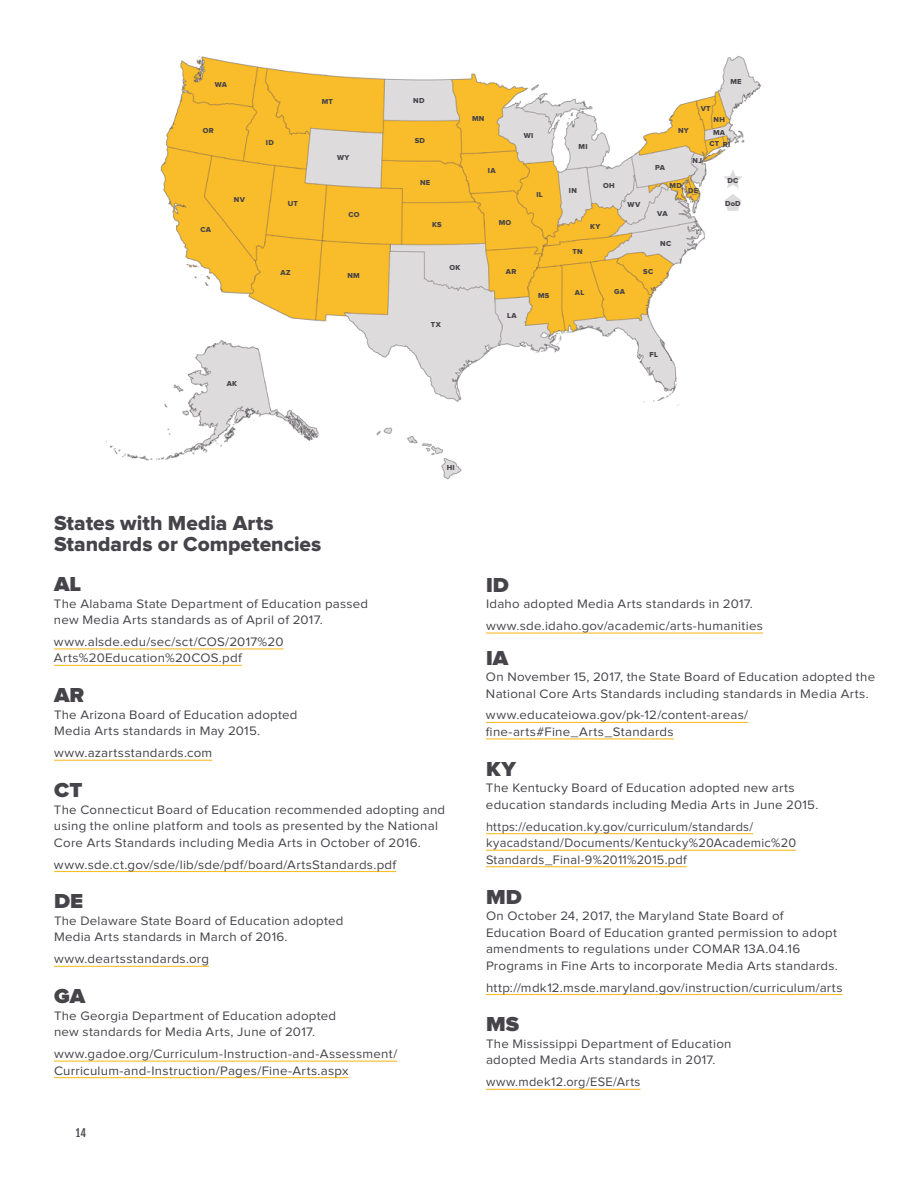
<style>
.page{position:relative;width:918px;height:1188px;background:#fff}
.page>*{position:absolute;margin:0;border:0;box-sizing:border-box;transform-origin:0 0}
.t1{font:21px/21px "Proxima Nova Extrabld";color:#46444a}
.t2{font:900 21px "Proxima Nova";letter-spacing:.005em;color:#46444a;scale:1.04 1}
.t3{font:12.75px/16.5px "Proxima Nova";letter-spacing:.02em;color:#46444a;scale:1.04 1}
.t4{font:12.75px/16.5px "Proxima Nova";letter-spacing:.02em;color:#46444a}
.t5{font:10.5px "Fjalla One";color:#46444a}
.t6{font:7.5px/12.9px "Proxima Nova Extrabld";letter-spacing:.03em;color:#46444a}
</style>
<div class="page">
<hr style="left:54px;top:648px;width:230px;height:1px;background:#fabd2d">
<hr style="left:54px;top:665px;width:188px;height:1px;background:#fabd2d">
<hr style="left:54px;top:760px;width:158px;height:1px;background:#fabd2d">
<hr style="left:54px;top:871px;width:342px;height:1px;background:#fabd2d">
<hr style="left:54px;top:966px;width:155px;height:1px;background:#fabd2d">
<hr style="left:54px;top:1061px;width:343px;height:1px;background:#fabd2d">
<hr style="left:54px;top:1077px;width:295px;height:1px;background:#fabd2d">
<hr style="left:486px;top:632px;width:277px;height:2px;background:#fabd2d">
<hr style="left:486px;top:722px;width:262px;height:1px;background:#fabd2d">
<hr style="left:486px;top:738px;width:188px;height:1px;background:#fabd2d">
<hr style="left:486px;top:833px;width:267px;height:1px;background:#fabd2d">
<hr style="left:486px;top:850px;width:310px;height:1px;background:#fabd2d">
<hr style="left:486px;top:866px;width:201px;height:1px;background:#fabd2d">
<hr style="left:486px;top:994px;width:357px;height:1px;background:#fabd2d">
<hr style="left:486px;top:1089px;width:155px;height:1px;background:#fabd2d">
<img style="left:105px;top:55px;width:656px;height:425px">
<svg style="left:723px;top:169px;width:19px;height:19px"></svg>
<svg style="left:724px;top:194px;width:17px;height:17px"></svg>
<p class="t6" style="left:215px;top:79px;width:14px">WA</p>
<p class="t6" style="left:730px;top:76px;width:13px">ME</p>
<p class="t6" style="left:322px;top:95px;width:13px">MT</p>
<p class="t6" style="left:413px;top:94px;width:13px">ND</p>
<p class="t6" style="left:701px;top:103px;width:11px">VT</p>
<p class="t6" style="left:203px;top:124px;width:12px">OR</p>
<p class="t6" style="left:234px;top:194px;width:12px">NV</p>
<p class="t6" style="left:266px;top:137px;width:9px">ID</p>
<p class="t6" style="left:288px;top:197px;width:12px">UT</p>
<p class="t6" style="left:337px;top:151px;width:14px">WY</p>
<p class="t6" style="left:415px;top:134px;width:12px">SD</p>
<p class="t6" style="left:420px;top:177px;width:12px">NE</p>
<p class="t6" style="left:472px;top:112px;width:14px">MN</p>
<p class="t6" style="left:488px;top:165px;width:9px">IA</p>
<p class="t6" style="left:524px;top:129px;width:11px">WI</p>
<p class="t6" style="left:537px;top:188px;width:8px">IL</p>
<p class="t6" style="left:579px;top:141px;width:11px">MI</p>
<p class="t6" style="left:569px;top:184px;width:9px">IN</p>
<p class="t6" style="left:603px;top:179px;width:13px">OH</p>
<p class="t6" style="left:628px;top:198px;width:14px">WV</p>
<p class="t6" style="left:678px;top:124px;width:12px">NY</p>
<p class="t6" style="left:655px;top:162px;width:11px">PA</p>
<p class="t6" style="left:693px;top:154px;width:11px">NJ</p>
<p class="t6" style="left:670px;top:179px;width:14px">MD</p>
<p class="t6" style="left:688px;top:184px;width:12px">DE</p>
<p class="t6" style="left:713px;top:113px;width:14px">NH<br>MA</p>
<p class="t6" style="left:709px;top:138px;width:22px">CT RI</p>
<p class="t6" style="left:727px;top:174px;width:12px">DC</p>
<p class="t6" style="left:725px;top:198px;width:17px">DoD</p>
<p class="t6" style="left:200px;top:223px;width:12px">CA</p>
<p class="t6" style="left:348px;top:208px;width:13px">CO</p>
<p class="t6" style="left:432px;top:218px;width:11px">KS</p>
<p class="t6" style="left:499px;top:216px;width:14px">MO</p>
<p class="t6" style="left:590px;top:220px;width:12px">KY</p>
<p class="t6" style="left:657px;top:208px;width:12px">VA</p>
<p class="t6" style="left:660px;top:237px;width:12px">NC</p>
<p class="t6" style="left:573px;top:246px;width:12px">TN</p>
<p class="t6" style="left:280px;top:267px;width:11px">AZ</p>
<p class="t6" style="left:347px;top:269px;width:14px">NM</p>
<p class="t6" style="left:449px;top:262px;width:12px">OK</p>
<p class="t6" style="left:506px;top:266px;width:12px">AR</p>
<p class="t6" style="left:643px;top:265px;width:11px">SC</p>
<p class="t6" style="left:538px;top:289px;width:13px">MS</p>
<p class="t6" style="left:575px;top:287px;width:11px">AL</p>
<p class="t6" style="left:614px;top:285px;width:12px">GA</p>
<p class="t6" style="left:507px;top:309px;width:11px">LA</p>
<p class="t6" style="left:431px;top:318px;width:11px">TX</p>
<p class="t6" style="left:649px;top:348px;width:10px">FL</p>
<p class="t6" style="left:227px;top:377px;width:12px">AK</p>
<p class="t6" style="left:447px;top:462px;width:9px">HI</p>
<h1 class="t1" style="left:54px;top:514px;width:269px">States with Media Arts<br>Standards or Competencies</h1>
<h1 class="t2" style="left:54px;top:574px;width:28px">AL</h1>
<p class="t3" style="left:54px;top:596px;width:304px">The Alabama State Department of Education passed new Media Arts standards as of April of 2017.</p>
<p class="t3" style="left:54px;top:634px;width:222px">www.alsde.edu/sec/sct/COS/2017%20<br>Arts%20Education%20COS.pdf</p>
<h1 class="t2" style="left:54px;top:686px;width:31px">AR</h1>
<p class="t3" style="left:54px;top:707px;width:236px">The Arizona Board of Education adopted<br>Media Arts standards in May 2015.</p>
<p class="t3" style="left:54px;top:745px;width:154px">www.azartsstandards.com</p>
<h1 class="t2" style="left:54px;top:781px;width:29px">CT</h1>
<p class="t3" style="left:54px;top:802px;width:378px">The Connecticut Board of Education recommended adopting and using the online platform and tools as presented by the National<br>Core Arts Standards including Media Arts in October of 2016.</p>
<p class="t3" style="left:54px;top:857px;width:331px">www.sde.ct.gov/sde/lib/sde/pdf/board/ArtsStandards.pdf</p>
<h1 class="t2" style="left:54px;top:892px;width:30px">DE</h1>
<p class="t3" style="left:54px;top:913px;width:280px">The Delaware State Board of Education adopted<br>Media Arts standards in March of 2016.</p>
<p class="t3" style="left:54px;top:951px;width:151px">www.deartsstandards.org</p>
<h1 class="t2" style="left:54px;top:987px;width:32px">GA</h1>
<p class="t3" style="left:54px;top:1008px;width:273px">The Georgia Department of Education adopted new standards for Media Arts, June of 2017.</p>
<p class="t3" style="left:54px;top:1046px;width:332px">www.gadoe.org/Curriculum-Instruction-and-Assessment/<br>Curriculum-and-Instruction/Pages/Fine-Arts.aspx</p>
<p class="t5" style="left:76px;top:1127px;width:12px">14</p>
<h1 class="t2" style="left:486px;top:575px;width:24px">ID</h1>
<p class="t3" style="left:486px;top:593px;width:268px;line-height:21.9px">Idaho adopted Media Arts standards in 2017. www.sde.idaho.gov/academic/arts-humanities</p>
<h1 class="t2" style="left:486px;top:648px;width:23px">IA</h1>
<p class="t3" style="left:486px;top:669px;width:376px">On November 15, 2017, the State Board of Education adopted the<br>National Core Arts Standards including standards in Media Arts.</p>
<p class="t3" style="left:486px;top:707px;width:254px">www.educateiowa.gov/pk-12/content-areas/ fine-arts#Fine_Arts_Standards</p>
<h1 class="t2" style="left:486px;top:759px;width:30px">KY</h1>
<p class="t3" style="left:486px;top:780px;width:321px">The Kentucky Board of Education adopted new arts education standards including Media Arts in June 2015.</p>
<p class="t4" style="left:486px;top:819px;width:312px">https://education.ky.gov/curriculum/standards/ kyacadstand/Documents/Kentucky%20Academic%20<br>Standards_Final-9%2011%2015.pdf</p>
<h1 class="t2" style="left:486px;top:887px;width:36px">MD</h1>
<p class="t3" style="left:486px;top:908px;width:340px">On October 24, 2017, the Maryland State Board of Education Board of Education granted permission to adopt amendments to regulations under COMAR 13A.04.16<br>Programs in Fine Arts to incorporate Media Arts standards.</p>
<p class="t3" style="left:486px;top:980px;width:344px">http://mdk12.msde.maryland.gov/instruction/curriculum/arts</p>
<h1 class="t2" style="left:486px;top:1015px;width:34px">MS</h1>
<p class="t3" style="left:486px;top:1036px;width:238px">The Mississippi Department of Education adopted Media Arts standards in 2017.</p>
<p class="t4" style="left:486px;top:1074px;width:156px">www.mdek12.org/ESE/Arts</p>
</div>
